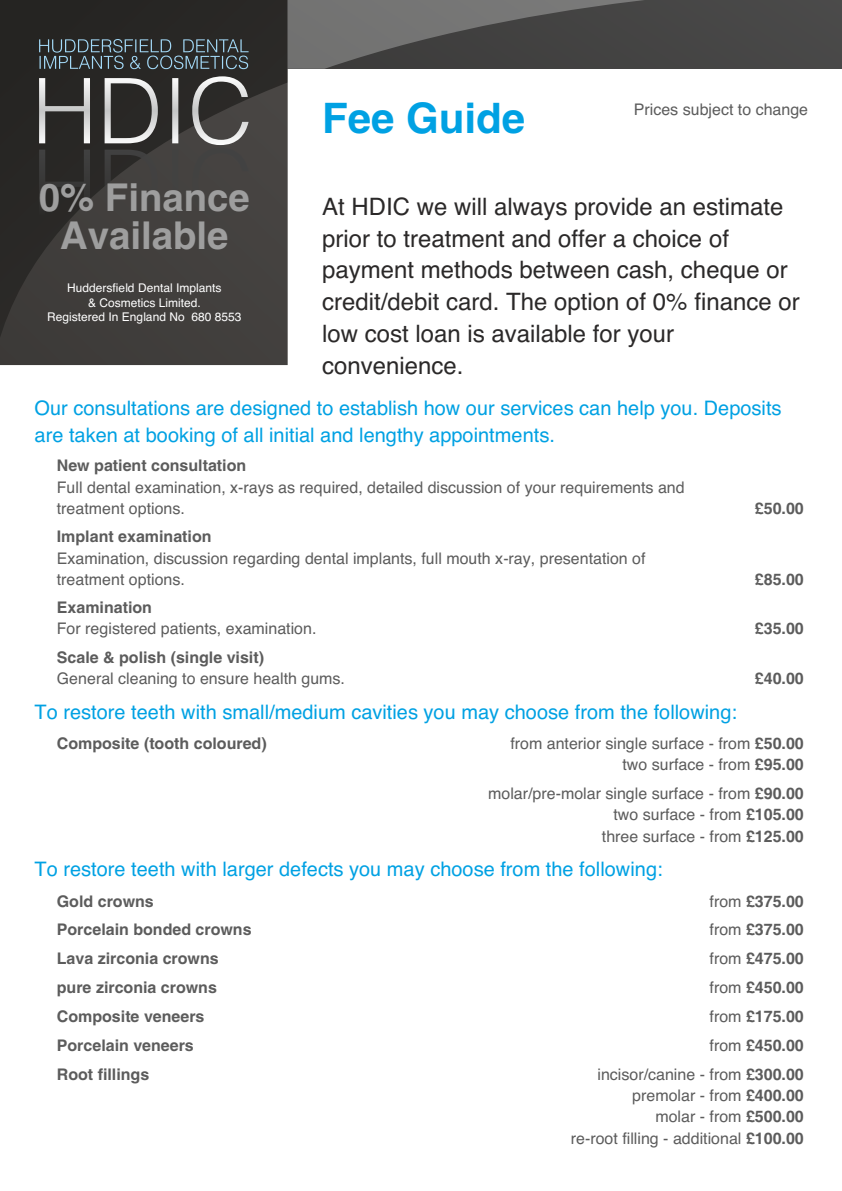
<style>
.page{position:relative;width:842px;height:1191px;background:#fff}
.page>*{position:absolute;margin:0;border:0;box-sizing:border-box;transform-origin:0 0}
.t1{font:700 42px "Helvetica";color:#00a1e3}
.t2{font:700 38.4px/38.2px "Helvetica";color:#9e9e9e;text-align:center}
.t3{font:24px/31.8px "Helvetica";color:#2b2929}
.t4{font:20px/26.4px "Helvetica";color:#00a1e3}
.t5{font:16px/21.2px "Helvetica";color:#5c5c5c;text-align:right}
.t6{font:700 16px "Helvetica";color:#5c5c5c}
.t7{font:12px/14.4px "Helvetica";color:#fff;text-align:center}
.s1{font-weight:700}
.s2{font-weight:400}
</style>
<div class="page">
<svg style="left:0;top:0;width:288px;height:366px;fill:#3f3d3a"></svg>
<svg style="left:288px;top:0;width:554px;height:69px"></svg>
<h1 class="t1" style="left:322px;top:102px;width:205px">Fee Guide</h1>
<p class="t5" style="left:634px;top:100px;width:176px">Prices subject to change</p>
<h2 class="t2" style="left:39px;top:182px;width:212px">0% Finance<br>Available</h2>
<h3 class="t3" style="left:322px;top:193px;width:479px">At HDIC we will always provide an estimate prior to treatment and offer a choice of payment methods between cash, cheque or credit/debit card. The option of 0% finance or low cost loan is available for your convenience.</h3>
<p class="t4" style="left:35px;top:396px;width:748px">Our consultations are designed to establish how our services can help you. Deposits are taken at booking of all initial and lengthy appointments.</p>
<p class="t7" style="left:47px;top:282px;width:196px">Huddersfield Dental Implants<br>&amp; Cosmetics Limited.<br>Registered In England No 680 8553</p>
<p class="t6" style="left:57px;top:460px;width:191px">New patient consultation</p>
<p class="t5" style="left:57px;top:478px;width:629px;text-align:left">Full dental examination, x-rays as required, detailed discussion of your requirements and treatment options.</p>
<p class="t6" style="left:57px;top:531px;width:156px">Implant examination</p>
<p class="t5" style="left:57px;top:548px;width:590px;text-align:left">Examination, discussion regarding dental implants, full mouth x-ray, presentation of treatment options.</p>
<p class="t6" style="left:755px;top:502px;width:50px">£50.00</p>
<p class="t6" style="left:755px;top:573px;width:50px">£85.00</p>
<p class="t6" style="left:57px;top:601px;width:97px">Examination</p>
<p class="t5" style="left:57px;top:619px;width:261px">For registered patients, examination.</p>
<p class="t6" style="left:755px;top:623px;width:50px">£35.00</p>
<p class="t6" style="left:57px;top:651px;width:209px">Scale &amp; polish (single visit)</p>
<p class="t5" style="left:57px;top:669px;width:290px">General cleaning to ensure health gums.</p>
<p class="t6" style="left:755px;top:672px;width:50px">£40.00</p>
<p class="t4" style="left:35px;top:700px;width:704px">To restore teeth with small/medium cavities you may choose from the following:</p>
<p class="t6" style="left:57px;top:737px;width:211px">Composite (tooth coloured)</p>
<p class="t5" style="left:510px;top:734px;width:295px">from anterior single surface - from <span class="s1">£50.00 </span>two surface - from <span class="s1">£95.00</span></p>
<p class="t5" style="left:488px;top:784px;width:317px">molar/pre-molar single surface - from <span class="s1">£90.00 </span>two surface - from <span class="s1">£105.00<br></span>three surface - from <span class="s1">£125.00</span></p>
<p class="t4" style="left:35px;top:857px;width:630px">To restore teeth with larger defects you may choose from the following:</p>
<p class="t6" style="left:57px;top:895px;width:98px">Gold crowns</p>
<p class="t6" style="left:709px;top:895px;width:96px"><span class="s2">from</span> £375.00</p>
<p class="t6" style="left:57px;top:923px;width:196px">Porcelain bonded crowns</p>
<p class="t6" style="left:709px;top:923px;width:96px"><span class="s2">from</span> £375.00</p>
<p class="t6" style="left:57px;top:952px;width:163px">Lava zirconia crowns</p>
<p class="t6" style="left:709px;top:952px;width:96px"><span class="s2">from</span> £475.00</p>
<p class="t6" style="left:57px;top:981px;width:162px">pure zirconia crowns</p>
<p class="t6" style="left:709px;top:981px;width:96px"><span class="s2">from</span> £450.00</p>
<p class="t6" style="left:57px;top:1010px;width:149px">Composite veneers</p>
<p class="t6" style="left:709px;top:1010px;width:96px"><span class="s2">from</span> £175.00</p>
<p class="t6" style="left:57px;top:1039px;width:138px">Porcelain veneers</p>
<p class="t6" style="left:709px;top:1039px;width:96px"><span class="s2">from</span> £450.00</p>
<p class="t6" style="left:57px;top:1068px;width:94px">Root fillings</p>
<p class="t5" style="left:571px;top:1065px;width:235px">incisor/canine - from <span class="s1">£300.00 </span>premolar - from <span class="s1">£400.00<br></span>molar - from <span class="s1">£500.00<br></span>re-root filling - additional <span class="s1">£100.00</span></p>
</div>
